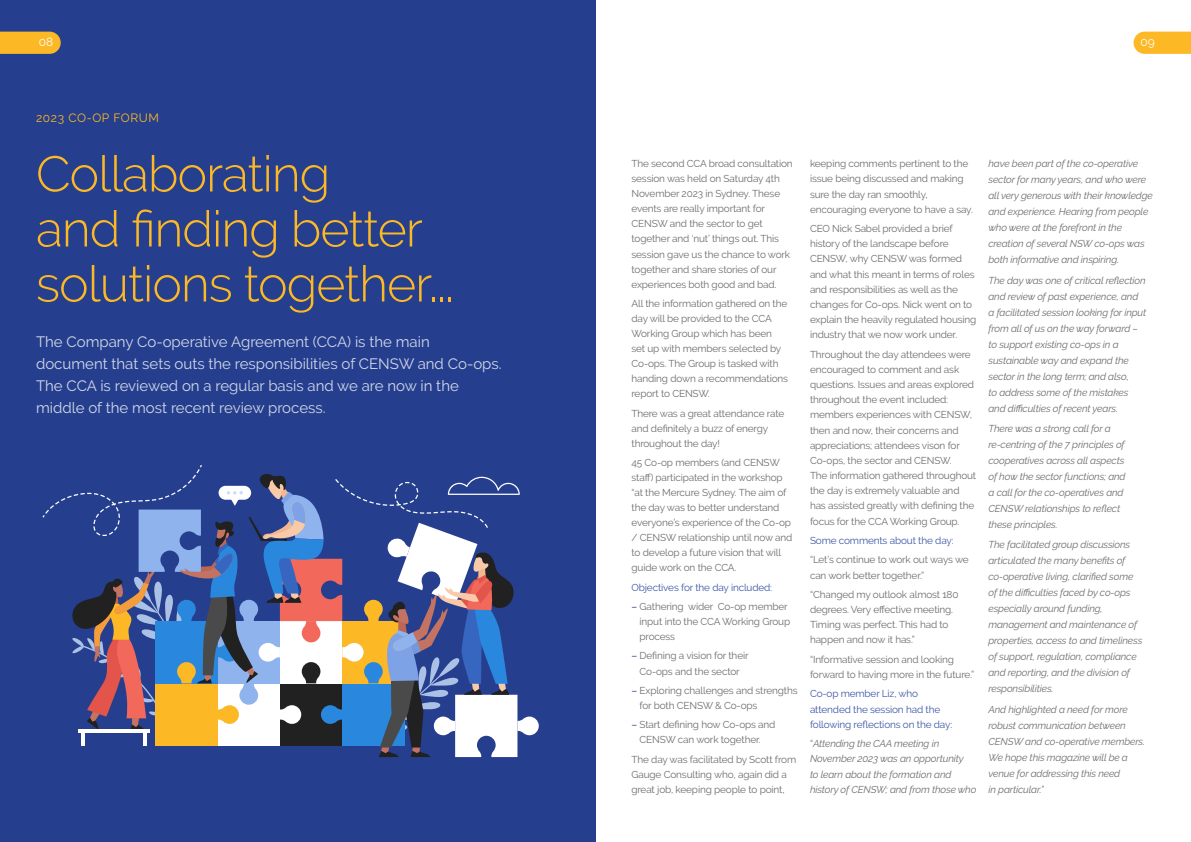
<style>
.page{position:relative;width:1191px;height:842px;background:#fff}
.page>*{position:absolute;margin:0;border:0;box-sizing:border-box;transform-origin:0 0}
.t1{font:300 50px/55px "Raleway";letter-spacing:-.02em;color:#fcb825}
.t2{font:15px/22px "Raleway";color:#fff}
.t3{font:12px "Raleway";letter-spacing:.05em;color:#fcb825}
.t4{font:12px "Raleway";color:#fff}
.t5{font:10px/15.1px "Raleway";letter-spacing:-.015em;color:#6c6d70}
.t6{font:italic 10px/16px "Raleway";letter-spacing:-.015em;color:#6c6d70}
.t7{font:10px/15.2px "Raleway";letter-spacing:-.015em;color:#3d57a5}
.s1{font-weight:500;color:#3d57a5}
.s2{font-style:normal}
</style>
<div class="page">
<div style="left:0;top:0;width:595px;height:842px;background:#253f8e"></div>
<svg style="left:43px;top:465px;width:496px;height:292px"></svg>
<svg style="left:1133px;top:32px;width:58px;height:22px"></svg>
<svg style="left:0;top:32px;width:61px;height:22px"></svg>
<p class="t4" style="left:39px;top:35px;width:16px">08</p>
<p class="t4" style="left:1140px;top:35px;width:16px">09</p>
<p class="t3" style="left:36px;top:111px;width:125px">2023 CO-OP FORUM</p>
<p class="t1" style="left:36px;top:146px;width:419px">Collaborating<br>and finding better solutions together...</p>
<h2 class="t2" style="left:36px;top:331px;width:467px">The Company Co-operative Agreement (CCA) is the main document that sets outs the responsibilities of CENSW and Co-ops.<br>The CCA is reviewed on a regular basis and we are now in the middle of the most recent review process.</h2>
<p class="t5" style="left:631px;top:156px;width:163px">The second CCA broad consultation session was held on Saturday 4th<br>November 2023 in Sydney. These events are really important for<br>CENSW and the sector to get together and ‘nut’ things out. This session gave us the chance to work together and share stories of our experiences both good and bad.</p>
<p class="t5" style="left:631px;top:296px;width:158px">All the information gathered on the day will be provided to the CCA<br>Working Group which has been set up with members selected by<br>Co-ops. The Group is tasked with handing down a recommendations report to CENSW.</p>
<p class="t5" style="left:631px;top:405px;width:154px">There was a great attendance rate and definitely a buzz of energy throughout the day!</p>
<p class="t5" style="left:631px;top:455px;width:162px">45 Co-op members (and CENSW staff) participated in the workshop “at the Mercure Sydney. The aim of the day was to better understand everyone’s experience of the Co-op / CENSW relationship until now and to develop a future vision that will guide work on the CCA.</p>
<p class="t7" style="left:631px;top:580px;width:142px">Objectives for the day included:</p>
<p class="t5" style="left:639px;top:599px;width:152px;text-indent:-8px"><span class="s1">–</span> Gathering wider Co-op member input into the CCA Working Group process</p>
<p class="t5" style="left:631px;top:648px;width:119px;text-align:center"><span class="s1">–</span> Defining a vision for their<br>Co-ops and the sector</p>
<p class="t5" style="left:639px;top:683px;width:160px;text-indent:-8px"><span class="s1">–</span> Exploring challenges and strengths for both CENSW &amp; Co-ops</p>
<p class="t5" style="left:639px;top:717px;width:137px;text-indent:-8px"><span class="s1">–</span> Start defining how Co-ops and<br>CENSW can work together.</p>
<p class="t5" style="left:631px;top:751px;width:166px">The day was facilitated by Scott from<br>Gauge Consulting who, again did a great job, keeping people to point,</p>
<p class="t5" style="left:810px;top:156px;width:164px">keeping comments pertinent to the issue being discussed and making sure the day ran smoothly, encouraging everyone to have a say.</p>
<p class="t5" style="left:810px;top:221px;width:168px">CEO Nick Sabel provided a brief history of the landscape before CENSW, why CENSW was formed and what this meant in terms of roles and responsibilities as well as the changes for Co-ops. Nick went on to explain the heavily regulated housing industry that we now work under.</p>
<p class="t5" style="left:810px;top:347px;width:168px">Throughout the day attendees were encouraged to comment and ask questions. Issues and areas explored throughout the event included: members experiences with CENSW, then and now, their concerns and appreciations; attendees vison for Co-ops, the sector and CENSW.<br>The information gathered throughout the day is extremely valuable and has assisted greatly with defining the focus for the CCA Working Group.</p>
<p class="t7" style="left:810px;top:533px;width:145px">Some comments about the day:</p>
<p class="t5" style="left:810px;top:552px;width:160px">“Let’s continue to work out ways we can work better together.”</p>
<p class="t5" style="left:810px;top:587px;width:150px">“Changed my outlook almost 180 degrees. Very effective meeting.<br>Timing was perfect. This had to happen and now it has.”</p>
<p class="t5" style="left:810px;top:652px;width:166px">“Informative session and looking forward to having more in the future.”</p>
<p class="t7" style="left:810px;top:686px;width:144px">Co-op member Liz, who attended the session had the following reflections on the day:</p>
<p class="t6" style="left:810px;top:736px;width:168px;line-height:15.2px"><span class="s2">“</span>Attending the CAA meeting in<br>November 2023 was an opportunity<br>to learn about the formation and history of CENSW; and from those who</p>
<p class="t6" style="left:988px;top:156px;width:166px">have been part of the co-operative sector for many years, and who were all very generous with their knowledge and experience. Hearing from people who were at the forefront in the creation of several NSW co-ops was both informative and inspiring.</p>
<p class="t6" style="left:988px;top:272px;width:159px">The day was one of critical reflection and review of past experience, and a facilitated session looking for input from all of us on the way forward – to support existing co-ops in a sustainable way and expand the sector in the long term; and also,<br>to address some of the mistakes and difficulties of recent years.</p>
<p class="t6" style="left:988px;top:420px;width:139px">There was a strong call for a re-centring of the 7 principles of cooperatives across all aspects of how the sector functions; and a call for the co-operatives and<br>CENSW relationships to reflect these principles.</p>
<p class="t6" style="left:988px;top:537px;width:155px">The facilitated group discussions articulated the many benefits of co-operative living, clarified some of the difficulties faced by co-ops especially around funding, management and maintenance of properties, access to and timeliness of support, regulation, compliance and reporting, and the division of responsibilities.</p>
<p class="t6" style="left:988px;top:701px;width:158px">And highlighted a need for more robust communication between<br>CENSW and co-operative members.<br>We hope this magazine will be a venue for addressing this need<br>in particular.”</p>
</div>
